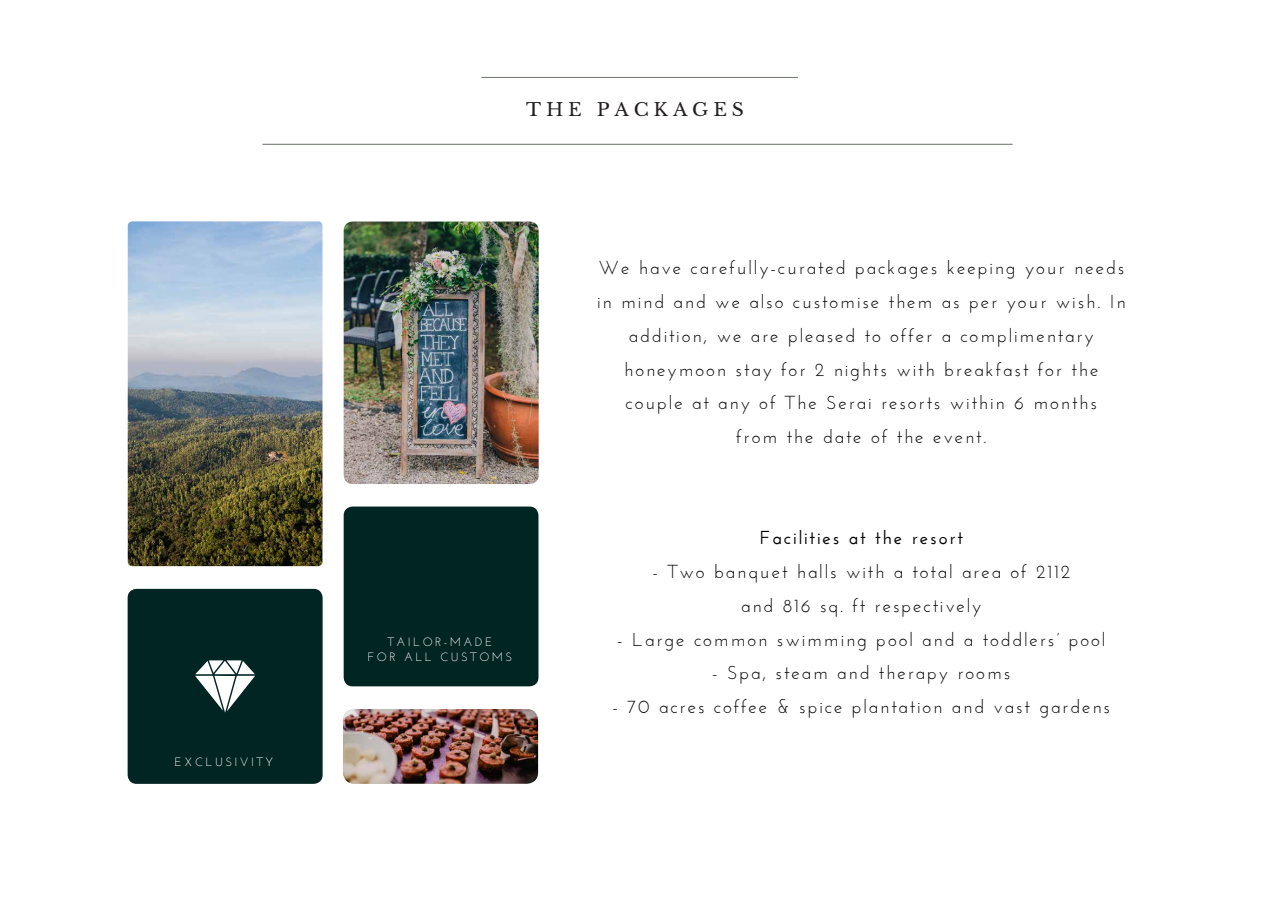
<style>
.page{position:relative;width:1275px;height:900px;background:#fff}
.page>*{position:absolute;margin:0;border:0;box-sizing:border-box;transform-origin:0 0}
.t1{font:18.75px/33.8px "Josefin Sans";letter-spacing:.1em;color:#000;text-align:center}
.t2{font:600 18.75px "Josefin Sans";letter-spacing:.1em;color:#000}
.t3{font:17.85px "Libre Baskerville";letter-spacing:.255em;color:#231f20;scale:1.05 1}
.t4{font:12.08px/14.5px "Josefin Sans";letter-spacing:.2em;color:#fff;text-align:center}
</style>
<div class="page">
<hr style="left:481px;top:77px;width:317px;height:1px;background:#6e786e">
<hr style="left:262px;top:144px;width:750px;height:1px;background:#6e786e">
<img style="left:344px;top:222px;width:195px;height:262px">
<div style="left:128px;top:589px;width:195px;height:195px;background:#002523;border-radius:9px"></div>
<img style="left:128px;top:221px;width:195px;height:345px">
<img style="left:343px;top:709px;width:195px;height:75px">
<div style="left:344px;top:507px;width:194px;height:179px;background:#002523;border-radius:9px"></div>
<svg style="left:195px;top:660px;width:60px;height:52px"></svg>
<p class="t4" style="left:175px;top:754px;width:100px">EXCLUSIVITY</p>
<p class="t3" style="left:526px;top:99px;width:209px">THE PACKAGES</p>
<p class="t4" style="left:367px;top:635px;width:146px">TAILOR-MADE<br>FOR ALL CUSTOMS</p>
<p class="t1" style="left:597px;top:251px;width:530px">We have carefully-curated packages keeping your needs in mind and we also customise them as per your wish. In addition, we are pleased to offer a complimentary honeymoon stay for 2 nights with breakfast for the couple at any of The Serai resorts within 6 months<br>from the date of the event.</p>
<p class="t2" style="left:760px;top:527px;width:205px">Facilities at the resort</p>
<p class="t1" style="left:652px;top:555px;width:420px">- Two banquet halls with a total area of 2112 and 816 sq. ft respectively</p>
<p class="t1" style="left:617px;top:622px;width:490px">- Large common swimming pool and a toddlers’ pool</p>
<p class="t1" style="left:712px;top:656px;width:300px">- Spa, steam and therapy rooms</p>
<p class="t1" style="left:613px;top:690px;width:499px">- 70 acres coffee &amp; spice plantation and vast gardens</p>
</div>
